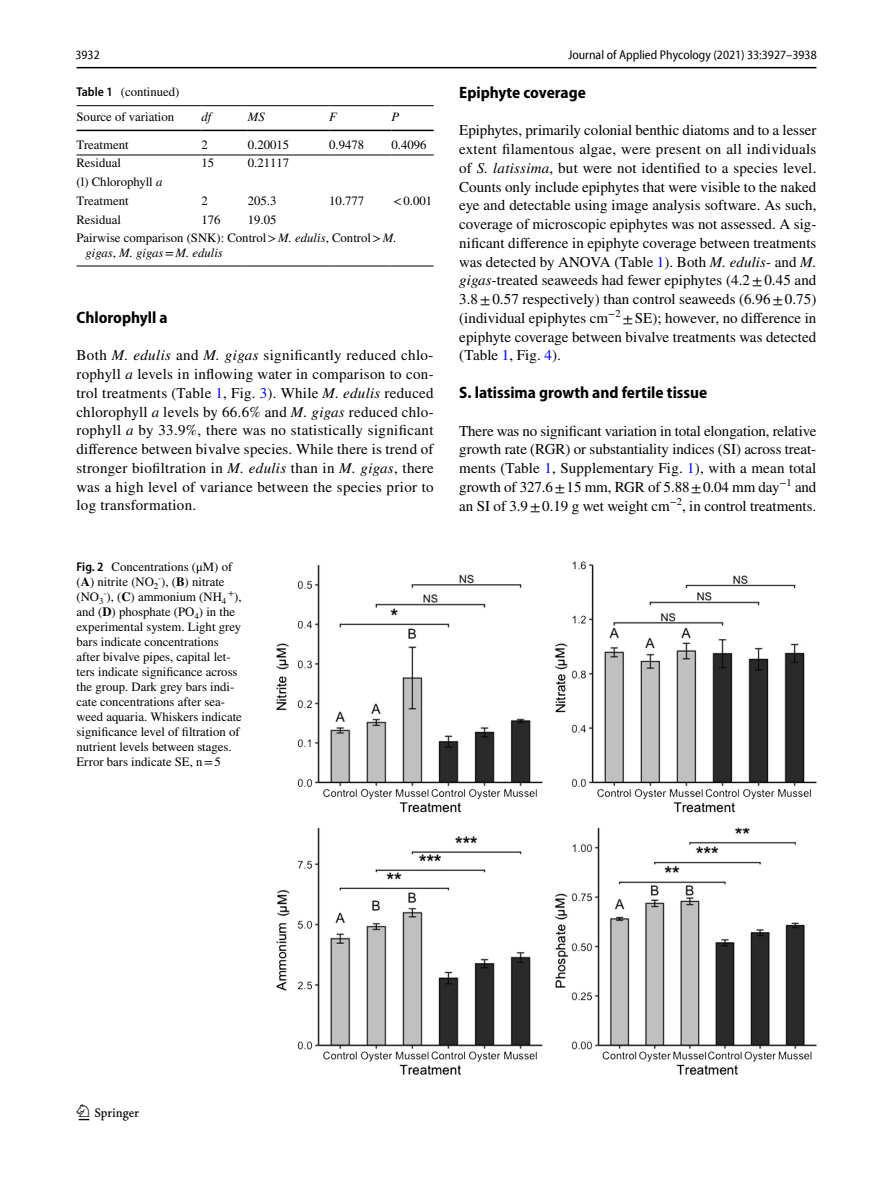
<style>
.page{position:relative;width:893px;height:1187px;background:#fff}
.page>*{position:absolute;margin:0;border:0;box-sizing:border-box;transform-origin:0 0}
.t1{font:22.5px "Springnew Regular 2";color:#000}
.t2{font:700 semi-condensed 16.5px "Myriad Pro";color:#000}
.t3{font:15px/18.8px "STIX";letter-spacing:.005em;color:#000;text-align:justify}
.t4{font:12.75px/15px "STIX";color:#000}
.t5{font:semi-condensed 12.75px "Myriad Pro Unic";color:#000}
.t6{font:italic 12.75px "STIX";color:#000}
.s1{font-family:"Myriad Pro";font-weight:600;font-stretch:semi-condensed}
.s2{font-style:italic}
.s3{font-style:normal}
.s4{color:#00f}
.s5{font-weight:700}
</style>
<div class="page">
<hr style="left:77px;top:67px;width:739px;height:1px;background:#000">
<hr style="left:77px;top:105px;width:124px;height:1px;background:#000">
<hr style="left:77px;top:130px;width:124px;height:1px;background:#000">
<hr style="left:201px;top:105px;width:47px;height:1px;background:#000">
<hr style="left:201px;top:130px;width:47px;height:1px;background:#000">
<hr style="left:248px;top:105px;width:81px;height:1px;background:#000">
<hr style="left:248px;top:130px;width:81px;height:1px;background:#000">
<hr style="left:329px;top:105px;width:63px;height:1px;background:#000">
<hr style="left:329px;top:130px;width:63px;height:1px;background:#000">
<hr style="left:392px;top:105px;width:42px;height:1px;background:#000">
<hr style="left:392px;top:130px;width:42px;height:1px;background:#000">
<hr style="left:77px;top:265px;width:124px;height:1px;background:#000">
<hr style="left:201px;top:265px;width:47px;height:1px;background:#000">
<hr style="left:248px;top:265px;width:81px;height:1px;background:#000">
<hr style="left:329px;top:265px;width:63px;height:1px;background:#000">
<hr style="left:392px;top:265px;width:42px;height:1px;background:#000">
<hr style="left:77px;top:154px;width:124px;height:1px;background:#000">
<hr style="left:201px;top:154px;width:47px;height:1px;background:#000">
<hr style="left:248px;top:154px;width:81px;height:1px;background:#000">
<hr style="left:329px;top:154px;width:63px;height:1px;background:#000">
<hr style="left:392px;top:154px;width:42px;height:1px;background:#000">
<img style="left:276px;top:561px;width:540px;height:512px">
<p class="t5" style="left:76px;top:50px;width:26px">3932</p>
<p class="t5" style="left:568px;top:50px;width:250px">Journal of Applied Phycology (2021) 33:3927–3938</p>
<p class="t4" style="left:77px;top:81px;width:105px;line-height:24.5px"><span class="s1">Table 1</span> (continued)<br>Source of variation</p>
<p class="t6" style="left:201px;top:108px;width:11px">df</p>
<p class="t6" style="left:248px;top:108px;width:18px">MS</p>
<p class="t6" style="left:329px;top:108px;width:9px">F</p>
<p class="t6" style="left:392px;top:108px;width:9px">P</p>
<p class="t4" style="left:77px;top:138px;width:54px">Treatment</p>
<p class="t4" style="left:201px;top:138px;width:8px">2</p>
<p class="t4" style="left:248px;top:138px;width:43px">0.20015</p>
<p class="t4" style="left:329px;top:138px;width:37px">0.9478</p>
<p class="t4" style="left:392px;top:138px;width:37px">0.4096</p>
<p class="t4" style="left:77px;top:156px;width:46px">Residual</p>
<p class="t4" style="left:201px;top:156px;width:14px">15</p>
<p class="t4" style="left:248px;top:156px;width:43px">0.21117</p>
<p class="t4" style="left:77px;top:173px;width:87px;line-height:18.8px">(l) Chlorophyll <span class="s2">a<br></span>Treatment</p>
<p class="t4" style="left:201px;top:194px;width:8px">2</p>
<p class="t4" style="left:248px;top:194px;width:30px">205.3</p>
<p class="t4" style="left:329px;top:194px;width:37px">10.777</p>
<p class="t4" style="left:393px;top:194px;width:41px">&lt;0.001</p>
<p class="t4" style="left:77px;top:211px;width:322px;line-height:18.8px;text-indent:171px">19.05<br>Pairwise comparison (SNK): Control&gt;<span class="s2">M. edulis</span>, Control&gt;<span class="s2">M.</span></p>
<p class="t6" style="left:86px;top:244px;width:139px">gigas<span class="s3">,</span> M. gigas<span class="s3">=</span>M. edulis</p>
<p class="t4" style="left:77px;top:213px;width:46px">Residual</p>
<p class="t4" style="left:201px;top:213px;width:21px">176</p>
<p class="t2" style="left:77px;top:308px;width:93px">Chlorophyll a</p>
<p class="t3" style="left:77px;top:347px;width:359px">Both <span class="s2">M. edulis</span> and <span class="s2">M. gigas</span> significantly reduced chlo&shy;rophyll <span class="s2">a</span> levels in inflowing water in comparison to con&shy;trol treatments (Table <span class="s4">1</span>, Fig. <span class="s4">3</span>). While <span class="s2">M. edulis</span> reduced chlorophyll <span class="s2">a</span> levels by 66.6% and <span class="s2">M. gigas</span> reduced chlo&shy;rophyll <span class="s2">a</span> by 33.9%, there was no statistically significant difference between bivalve species. While there is trend of stronger biofiltration in <span class="s2">M. edulis</span> than in <span class="s2">M. gigas</span>, there was a high level of variance between the species prior to log transformation.</p>
<p class="t4" style="left:77px;top:560px;width:167px"><span class="s1">Fig. 2</span> Concentrations (μM) of (<span class="s5">A</span>) nitrite (NO<sub>2</sub><sup>-</sup>), (<span class="s5">B</span>) nitrate (NO<sub>3</sub><sup>-</sup>), (<span class="s5">C</span>) ammonium (NH<sub>4</sub> <sup>+</sup>), and (<span class="s5">D</span>) phosphate (PO<sub>4</sub>) in the experimental system. Light grey bars indicate concentrations after bivalve pipes, capital let&shy;ters indicate significance across the group. Dark grey bars indi&shy;cate concentrations after sea&shy;weed aquaria. Whiskers indicate significance level of filtration of nutrient levels between stages.<br>Error bars indicate SE, n=5</p>
<p class="t2" style="left:459px;top:83px;width:128px">Epiphyte coverage</p>
<p class="t3" style="left:459px;top:122px;width:359px">Epiphytes, primarily colonial benthic diatoms and to a lesser extent filamentous algae, were present on all individuals of <span class="s2">S. latissima</span>, but were not identified to a species level.<br>Counts only include epiphytes that were visible to the naked eye and detectable using image analysis software. As such, coverage of microscopic epiphytes was not assessed. A sig&shy;nificant difference in epiphyte coverage between treatments was detected by ANOVA (Table <span class="s4">1</span>). Both <span class="s2">M. edulis</span>- and <span class="s2">M. gigas</span>-treated seaweeds had fewer epiphytes (4.2±0.45 and 3.8±0.57 respectively) than control seaweeds (6.96±0.75) (individual epiphytes cm<sup>−2</sup> ±SE); however, no difference in epiphyte coverage between bivalve treatments was detected (Table <span class="s4">1</span>, Fig. <span class="s4">4</span>).</p>
<p class="t2" style="left:459px;top:383px;width:250px">S. latissima growth and fertile tissue</p>
<p class="t3" style="left:459px;top:422px;width:359px">There was no significant variation in total elongation, relative growth rate (RGR) or substantiality indices (SI) across treat&shy;ments (Table <span class="s4">1</span>, Supplementary Fig. <span class="s4">1</span>), with a mean total growth of 327.6±15 mm, RGR of 5.88±0.04 mm day<sup>−1</sup> and an SI of 3.9±0.19 g wet weight cm<sup>−2</sup>, in control treatments.</p>
<h1 class="t1" style="left:79px;top:1104px;width:62px">1 3</h1>
</div>
